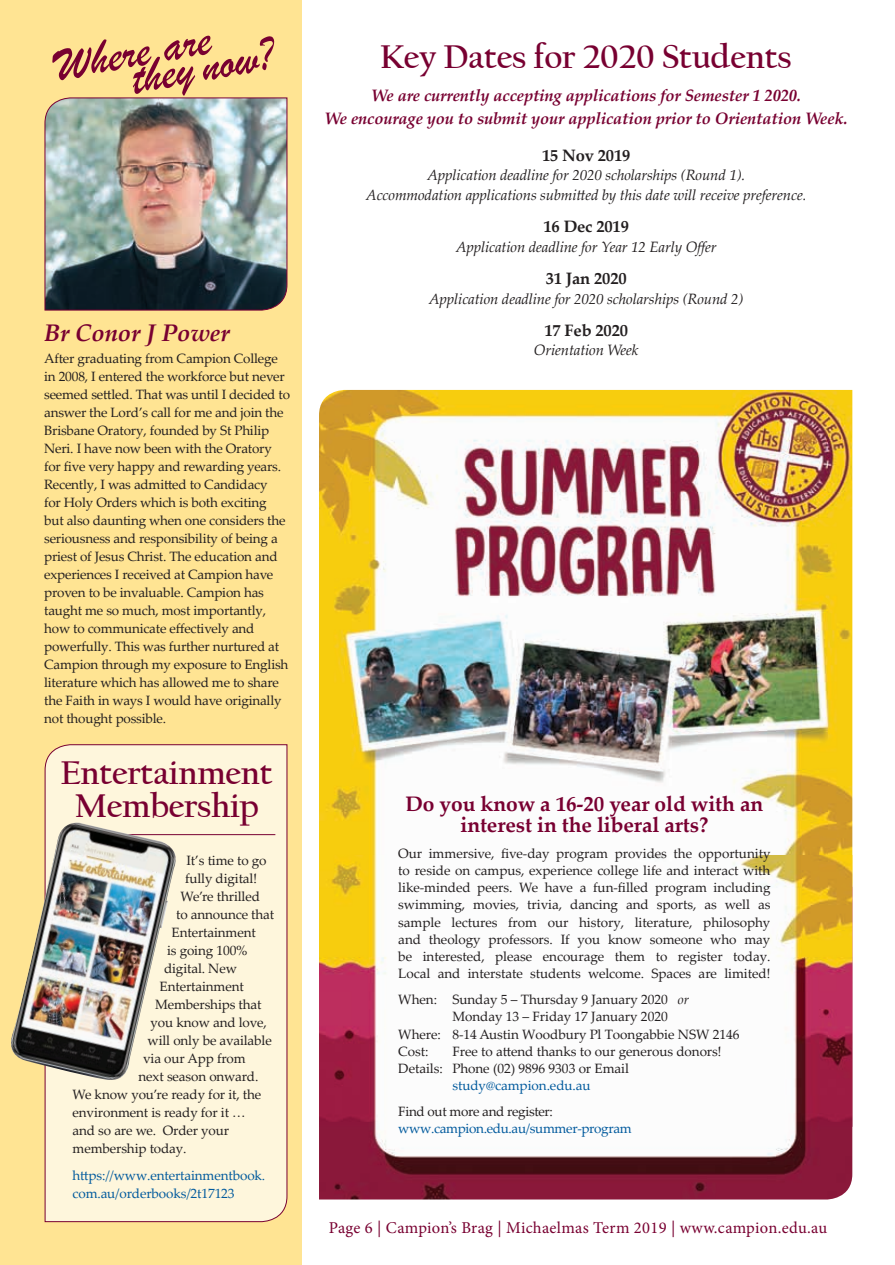
<style>
.page{position:relative;width:895px;height:1265px;background:#fff}
.page>*{position:absolute;margin:0;border:0;box-sizing:border-box;transform-origin:0 0}
.Body_Copy{font:49.35px "Brush Script";color:#780031}
.Maroon_Heading{font:700 34.5px "Californian FB";letter-spacing:-.01em;color:#780031}
.Body_Copy-2{font:italic 700 24px "Palatino Linotype";letter-spacing:-.005em;color:#780031}
.Body_Copy-3{font:700 21px/21px "Palatino Linotype";letter-spacing:-.005em;color:#780031;text-align:center}
.Body_Copy-4{font:italic 700 16.5px "Palatino Linotype";letter-spacing:-.01em;color:#780031}
.t1{font:16.5px "Minion Pro";letter-spacing:.015em;color:#780031}
.Body_Copy-5{font:700 16.5px "Palatino Linotype";letter-spacing:-.01em;color:#231f20}
.Body_Copy-6{font:italic 15px/19.5px "Palatino Linotype";letter-spacing:-.01em;color:#231f20;text-align:center}
.Body_Copy-7{font:13.5px/18px "Palatino Linotype";letter-spacing:-.015em;color:#231f20}
.Body_Copy-8{font:13.5px/17.2px "Palatino Linotype";letter-spacing:-.01em;color:#015a9d}
.s1{font-style:italic}
.s2{color:#231f20}
</style>
<div class="page">
<div style="left:0;top:0;width:302px;height:1264px;background:#ffe493"></div>
<img style="left:44px;top:97px;width:244px;height:214px">
<img style="left:319px;top:390px;width:533px;height:465px">
<img style="left:319px;top:855px;width:533px;height:344px">
<div style="left:44px;top:744px;width:244px;height:478px;background:#fef6dc"></div>
<hr style="left:73px;top:834px;width:202px;height:1px;background:#780031">
<img style="left:11px;top:822px;width:171px;height:261px">
<p class="Body_Copy" style="left:50px;top:36px;width:159px;rotate:-10deg">Where are</p>
<p class="Body_Copy" style="left:126px;top:49px;width:145px;rotate:-10deg">they now?</p>
<p class="Body_Copy-2" style="left:44px;top:316px;width:187px">Br Conor J Power</p>
<p class="Body_Copy-7" style="left:44px;top:349px;width:247px">After graduating from Campion College in 2008, I entered the workforce but never seemed settled. That was until I decided to answer the Lord’s call for me and join the Brisbane Oratory, founded by St Philip Neri. I have now been with the Oratory for five very happy and rewarding years.<br>Recently, I was admitted to Candidacy<br>for Holy Orders which is both exciting<br>but also daunting when one considers the seriousness and responsibility of being a priest of Jesus Christ. The education and experiences I received at Campion have proven to be invaluable. Campion has taught me so much, most importantly, how to communicate effectively and powerfully. This was further nurtured at Campion through my exposure to English literature which has allowed me to share the Faith in ways I would have originally not thought possible.</p>
<p class="Maroon_Heading" style="left:61px;top:753px;width:214px">Entertainment</p>
<p class="Maroon_Heading" style="left:74px;top:786px;width:186px">Membership</p>
<p class="Body_Copy-7" style="left:187px;top:850px;width:82px">It’s time to go</p>
<p class="Body_Copy-7" style="left:185px;top:868px;width:74px">fully digital!</p>
<p class="Body_Copy-7" style="left:181px;top:886px;width:81px">We’re thrilled</p>
<p class="Body_Copy-7" style="left:176px;top:904px;width:100px">to announce that</p>
<p class="Body_Copy-7" style="left:172px;top:922px;width:86px">Entertainment</p>
<p class="Body_Copy-7" style="left:167px;top:940px;width:82px">is going 100%</p>
<p class="Body_Copy-7" style="left:164px;top:958px;width:74px">digital. New</p>
<p class="Body_Copy-7" style="left:160px;top:976px;width:86px">Entertainment</p>
<p class="Body_Copy-7" style="left:155px;top:994px;width:108px">Memberships that</p>
<p class="Body_Copy-7" style="left:151px;top:1012px;width:118px">you know and love,</p>
<p class="Body_Copy-7" style="left:148px;top:1030px;width:126px">will only be available</p>
<p class="Body_Copy-7" style="left:143px;top:1048px;width:104px">via our App from</p>
<p class="Body_Copy-7" style="left:139px;top:1066px;width:121px">next season onward.</p>
<p class="Body_Copy-7" style="left:73px;top:1084px;width:190px">We know you’re ready for it, the</p>
<p class="Body_Copy-7" style="left:73px;top:1102px;width:175px">environment is ready for it …</p>
<p class="Body_Copy-7" style="left:73px;top:1120px;width:158px">and so are we. Order your</p>
<p class="Body_Copy-7" style="left:73px;top:1138px;width:116px">membership today.</p>
<p class="Body_Copy-8" style="left:73px;top:1165px;width:194px;line-height:18px">https://www.entertainmentbook. com.au/orderbooks/2t17123</p>
<p class="Maroon_Heading" style="left:380px;top:37px;width:413px">Key Dates for 2020 Students</p>
<p class="Body_Copy-4" style="left:371px;top:83px;width:431px">We are currently accepting applications for Semester 1 2020.</p>
<p class="Body_Copy-4" style="left:325px;top:107px;width:524px">We encourage you to submit your application prior to Orientation Week.</p>
<p class="Body_Copy-5" style="left:542px;top:144px;width:90px">15 Nov 2019</p>
<p class="Body_Copy-6" style="left:366px;top:165px;width:442px">Application deadline for 2020 scholarships (Round 1).<br>Accommodation applications submitted by this date will receive preference.</p>
<p class="Body_Copy-5" style="left:543px;top:215px;width:87px">16 Dec 2019</p>
<p class="Body_Copy-6" style="left:456px;top:236px;width:262px">Application deadline for Year 12 Early Offer</p>
<p class="Body_Copy-5" style="left:546px;top:267px;width:82px">31 Jan 2020</p>
<p class="Body_Copy-6" style="left:429px;top:288px;width:316px">Application deadline for 2020 scholarships (Round 2)</p>
<p class="Body_Copy-5" style="left:544px;top:318px;width:85px">17 Feb 2020</p>
<p class="Body_Copy-6" style="left:534px;top:340px;width:106px">Orientation Week</p>
<p class="Body_Copy-3" style="left:405px;top:792px;width:359px">Do you know a 16-20 year old with an interest in the liberal arts?</p>
<p class="Body_Copy-7" style="left:398px;top:843px;width:374px;line-height:17.2px;text-align:justify">Our immersive, five-day program provides the opportunity to reside on campus, experience college life and interact with like-minded peers. We have a fun-filled program including swimming, movies, trivia, dancing and sports, as well as sample lectures from our history, literature, philosophy and theology professors. If you know someone who may be interested, please encourage them to register today.<br>Local and interstate students welcome. Spaces are limited!</p>
<p class="Body_Copy-7" style="left:398px;top:990px;width:292px">When: Sunday 5 – Thursday 9 January 2020 <span class="s1">or</span></p>
<p class="Body_Copy-7" style="left:452px;top:1007px;width:217px">Monday 13 – Friday 17 January 2020</p>
<p class="Body_Copy-7" style="left:398px;top:1024px;width:343px">Where: 8-14 Austin Woodbury Pl Toongabbie NSW 2146</p>
<p class="Body_Copy-7" style="left:398px;top:1041px;width:32px">Cost:</p>
<p class="Body_Copy-7" style="left:452px;top:1041px;width:271px">Free to attend thanks to our generous donors!</p>
<p class="Body_Copy-7" style="left:398px;top:1059px;width:232px">Details: Phone (02) 9896 9303 or Email</p>
<p class="Body_Copy-8" style="left:452px;top:1076px;width:140px">study@campion.edu.au</p>
<p class="Body_Copy-8" style="left:398px;top:1102px;width:235px"><span class="s2">Find out more and register: </span>www.campion.edu.au/summer-program</p>
<p class="t1" style="left:329px;top:1216px;width:500px">Page 6 | Campion’s Brag | Michaelmas Term 2019 | www.campion.edu.au</p>
</div>
